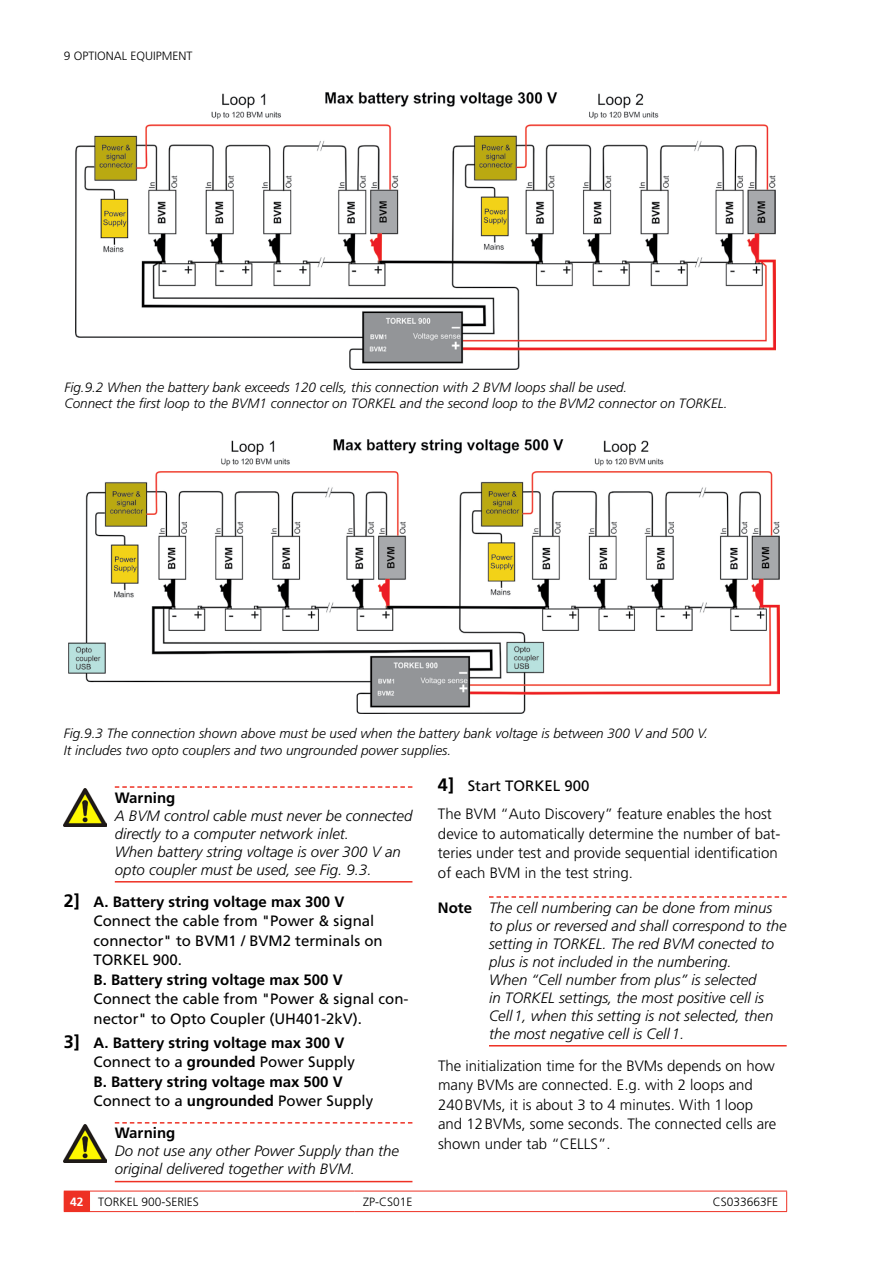
<style>
.page{position:relative;width:893px;height:1263px;background:#fff}
.page>*{position:absolute;margin:0;border:0;box-sizing:border-box;transform-origin:0 0}
.t1{font:italic 300 15px/18px "Frutiger LT Std";color:#000}
.t2{font:300 15px/19.5px "Frutiger LT Std";color:#000}
.t3{font:15px/19.5px "Frutiger LT Std";color:#000}
.t4{font:700 15px/19.5px "Frutiger LT Std";color:#000}
.t5{font:italic 300 13.5px/16.2px "Frutiger LT Std";color:#000}
.t6{font:300 12px "Frutiger LT Std";color:#000}
.s1{font-weight:700;font-size:18px}
.s2{font-weight:700}
.s3{font-size:18px}
.s4{font-weight:400}
.s5{font-weight:700;font-style:normal}
.s6{font-weight:700;color:#fff}
</style>
<div class="page">
<svg style="left:64px;top:1191px;width:26px;height:21px"></svg>
<hr style="left:90px;top:1191px;width:265px;height:1px;background:#ee3124">
<hr style="left:90px;top:1211px;width:265px;height:1px;background:#ee3124">
<hr style="left:355px;top:1191px;width:265px;height:1px;background:#ee3124">
<hr style="left:355px;top:1211px;width:265px;height:1px;background:#ee3124">
<hr style="left:620px;top:1191px;width:167px;height:1px;background:#ee3124">
<svg style="left:786px;top:1191px;width:1px;height:20px"></svg>
<hr style="left:620px;top:1211px;width:167px;height:1px;background:#ee3124">
<svg style="left:115px;top:786px;width:297px;height:2px"></svg>
<hr style="left:115px;top:881px;width:297px;height:1px;background:#ee3124">
<svg style="left:115px;top:1122px;width:297px;height:1px"></svg>
<hr style="left:115px;top:1181px;width:297px;height:1px;background:#ee3124">
<img style="left:75px;top:93px;width:700px;height:276px">
<img style="left:69px;top:440px;width:710px;height:273px">
<img style="left:64px;top:788px;width:42px;height:39px">
<img style="left:64px;top:1124px;width:42px;height:39px">
<svg style="left:489px;top:896px;width:298px;height:2px"></svg>
<hr style="left:489px;top:1045px;width:298px;height:1px;background:#ee3124">
<p class="t6" style="left:64px;top:49px;width:42px">9 Optional</p>
<p class="t6" style="left:130px;top:49px;width:8px">equ</p>
<p class="t6" style="left:153px;top:49px;width:11px">ipment</p>
<p class="t5" style="left:64px;top:379px;width:665px">Fig.9.2 When the battery bank exceeds 120 cells, this connection with 2 BVM loops shall be used.<br>Connect the first loop to the BVM1 connector on TORKEL and the second loop to the BVM2 connector on TORKEL.</p>
<p class="t5" style="left:64px;top:726px;width:645px">Fig.9.3 The connection shown above must be used when the battery bank voltage is between 300 V and 500 V.<br>It includes two opto couplers and two ungrounded power supplies.</p>
<p class="t4" style="left:115px;top:788px;width:62px">Warning</p>
<p class="t1" style="left:115px;top:807px;width:299px">A BVM control cable must never be connected directly to a computer network inlet.<br>When battery string voltage is over 300 V an opto coupler must be used, see Fig. 9.3.</p>
<p class="t3" style="left:94px;top:892px;width:291px;text-indent:-30px"><span class="s1">2]</span> <span class="s2">A. Battery string voltage max 300 V<br></span>Connect the cable from "Power &amp; signal connector" to BVM1 / BVM2 terminals on<br>TORKEL 900.</p>
<p class="t4" style="left:94px;top:970px;width:251px">B. Battery string voltage max 500 V</p>
<p class="t3" style="left:94px;top:989px;width:317px">Connect the cable from "Power &amp; signal con&shy;nector" to Opto Coupler (UH401-2kV).</p>
<p class="t4" style="left:94px;top:1033px;width:281px;text-indent:-30px"><span class="s3">3]</span> A. Battery string voltage max 300 V <span class="s4">Connect to a</span> grounded <span class="s4">Power Supply<br></span>B. Battery string voltage max 500 V <span class="s4">Connect to a</span> ungrounded <span class="s4">Power Supply</span></p>
<p class="t4" style="left:115px;top:1123px;width:62px">Warning</p>
<p class="t1" style="left:115px;top:1142px;width:286px">Do not use any other Power Supply than the original delivered together with BVM.</p>
<p class="t2" style="left:438px;top:772px;width:335px;line-height:28px"><span class="s1">4]</span> <span class="s4">Start TORKEL 900<br></span>The BVM “Auto Discovery” feature enables the host</p>
<p class="t2" style="left:438px;top:824px;width:344px">device to automatically determine the number of bat&shy;teries under test and provide sequential identification of each BVM in the test string.</p>
<p class="t1" style="left:489px;top:899px;width:299px;text-indent:-51px"><span class="s5">Note</span> The cell numbering can be done from minus to plus or reversed and shall correspond to the setting in TORKEL. The red BVM conected to plus is not included in the numbering.<br>When “Cell number from plus” is selected<br>in TORKEL settings, the most positive cell is Cell1, when this setting is not selected, then the most negative cell is Cell1.</p>
<p class="t2" style="left:438px;top:1056px;width:340px">The initialization time for the BVMs depends on how many BVMs are connected. E.g. with 2 loops and 240BVMs, it is about 3 to 4 minutes. With 1loop and 12BVMs, some seconds. The connected cells are shown under tab “CELLS”.</p>
<p class="t6" style="left:70px;top:1195px;width:123px"><span class="s6">42</span> TORKEL 900-series</p>
<p class="t6" style="left:363px;top:1195px;width:51px">ZP-CS01E</p>
<p class="t6" style="left:713px;top:1195px;width:67px">CS033663FE</p>
</div>
